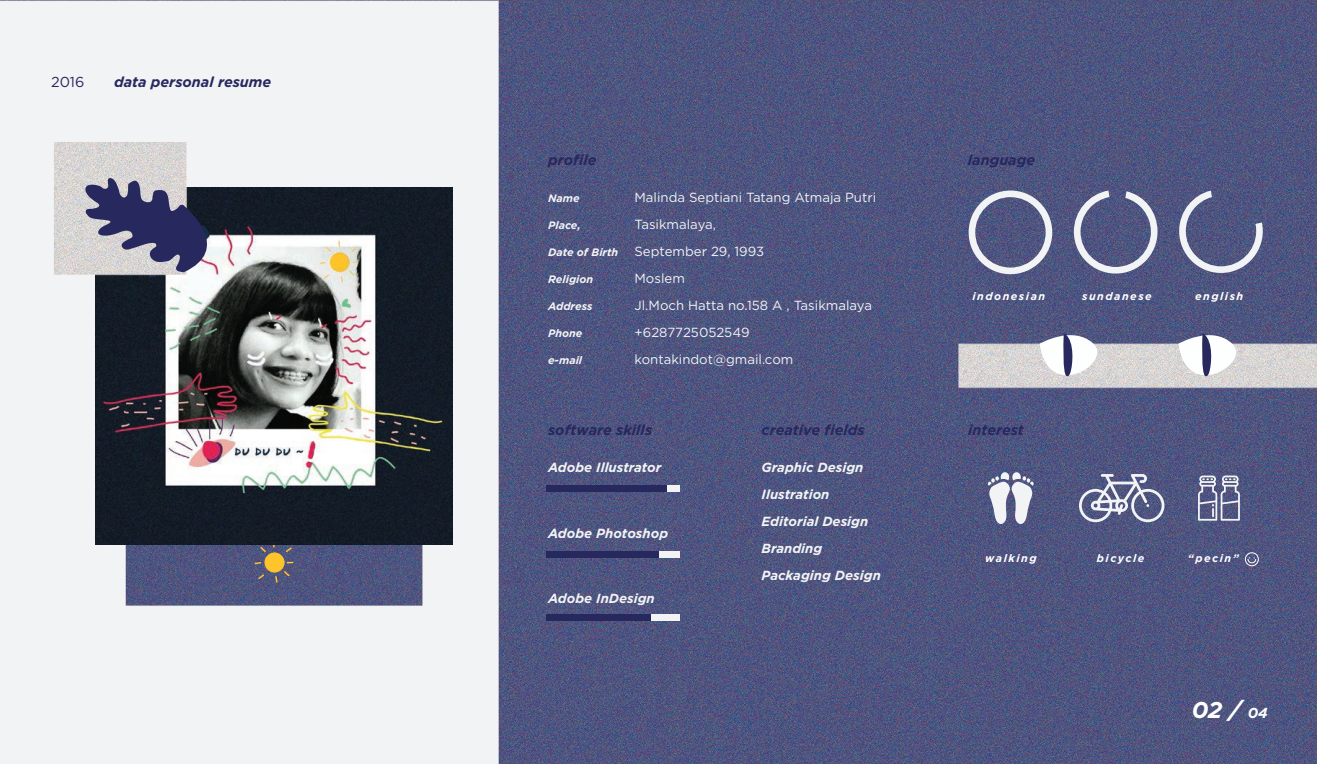
<style>
.page{position:relative;width:1317px;height:764px;background:#fff}
.page>*{position:absolute;margin:0;border:0;box-sizing:border-box;transform-origin:0 0}
.t1{font:italic 700 22.8px "Gotham";color:#fff}
.t2{font:italic 700 14.4px "Gotham";color:#27285e}
.t3{font:14.4px "Gotham";color:#27285e}
.t4{font:13.2px/27px "Gotham";color:#f2f3f4}
.t5{font:italic 700 13.2px/27px "Gotham";color:#f2f3f4}
.t6{font:italic 700 10.8px "Gotham";letter-spacing:.14em;color:#fff}
.t7{font:italic 700 10.8px "Gotham";color:#f2f3f4}
.s1{font-weight:700;font-style:italic;font-size:10.8px}
.s2{font-size:14.4px}
</style>
<div class="page">
<div style="left:0;top:0;width:590px;height:763px;background:#f2f3f4"></div>
<img style="left:0;top:0;width:455px;height:1px">
<img style="left:455px;top:0;width:861px;height:763px">
<img style="left:95px;top:151px;width:370px;height:497px">
<div style="left:264px;top:552px;width:20px;height:20px;border:1px solid #fec42b;border-radius:50%"></div>
<svg style="left:275px;top:575px;width:3px;height:7px"></svg>
<svg style="left:254px;top:561px;width:7px;height:3px"></svg>
<svg style="left:286px;top:561px;width:8px;height:2px"></svg>
<svg style="left:285px;top:547px;width:7px;height:5px"></svg>
<svg style="left:258px;top:573px;width:6px;height:6px"></svg>
<svg style="left:283px;top:570px;width:7px;height:6px"></svg>
<svg style="left:260px;top:546px;width:6px;height:6px"></svg>
<div style="left:265px;top:552px;width:19px;height:19px;background:#fec42b;border-radius:50%"></div>
<svg style="left:968px;top:190px;width:84px;height:84px"></svg>
<svg style="left:1179px;top:190px;width:83px;height:83px;background:#6a6f93"></svg>
<svg style="left:1073px;top:190px;width:84px;height:83px"></svg>
<div style="left:1244px;top:552px;width:14px;height:14px;border:1px solid #fff;border-radius:50%"></div>
<svg style="left:1247px;top:557px;width:9px;height:6px"></svg>
<img style="left:915px;top:300px;width:401px;height:130px">
<svg style="left:1039px;top:324px;width:74px;height:79px"></svg>
<svg style="left:1178px;top:324px;width:74px;height:79px"></svg>
<div style="left:546px;top:485px;width:133px;height:6px;background:#f2f3f4"></div>
<div style="left:546px;top:485px;width:121px;height:6px;background:#27285e"></div>
<div style="left:546px;top:550px;width:133px;height:7px;background:#f2f3f4"></div>
<div style="left:546px;top:550px;width:112px;height:7px;background:#27285e"></div>
<div style="left:546px;top:613px;width:133px;height:7px;background:#f2f3f4"></div>
<div style="left:546px;top:613px;width:104px;height:7px;background:#27285e"></div>
<svg style="left:987px;top:472px;width:46px;height:51px"></svg>
<svg style="left:1078px;top:474px;width:86px;height:48px"></svg>
<svg style="left:1197px;top:475px;width:42px;height:45px;background:#7f83a2"></svg>
<img style="left:95px;top:187px;width:357px;height:356px">
<img style="left:54px;top:142px;width:176px;height:175px">
<svg style="left:58px;top:156px;width:175px;height:116px;background:#9594a4"></svg>
<p class="t3" style="left:51px;top:73px;width:35px">2016</p>
<p class="t2" style="left:114px;top:72px;width:159px">data personal resume</p>
<p class="t2" style="left:548px;top:150px;width:50px">profile</p>
<p class="t2" style="left:967px;top:150px;width:69px">language</p>
<p class="t7" style="left:548px;top:191px;width:33px">Name</p>
<p class="t4" style="left:634px;top:184px;width:243px">Malinda Septiani Tatang Atmaja Putri</p>
<p class="t7" style="left:548px;top:218px;width:34px">Place,</p>
<p class="t4" style="left:548px;top:211px;width:218px;text-indent:86px">Tasikmalaya,<br><span class="s1">Date of Birth</span> September 29, 1993</p>
<p class="t7" style="left:548px;top:272px;width:47px">Religion</p>
<p class="t4" style="left:634px;top:264px;width:52px">Moslem</p>
<p class="t7" style="left:548px;top:299px;width:46px">Address</p>
<p class="t4" style="left:634px;top:291px;width:239px">Jl.Moch Hatta no.158 A , Tasikmalaya</p>
<p class="t7" style="left:548px;top:326px;width:36px">Phone</p>
<p class="t4" style="left:634px;top:318px;width:117px">+6287725052549</p>
<p class="t7" style="left:548px;top:352px;width:36px">e-mail</p>
<p class="t4" style="left:634px;top:345px;width:160px">kontakindot@gmail.com</p>
<p class="t2" style="left:548px;top:419px;width:106px">software skills</p>
<p class="t5" style="left:548px;top:453px;width:115px">Adobe Illustrator</p>
<p class="t5" style="left:548px;top:519px;width:122px">Adobe Photoshop</p>
<p class="t5" style="left:548px;top:584px;width:108px">Adobe InDesign</p>
<p class="t2" style="left:761px;top:419px;width:105px">creative fields</p>
<p class="t5" style="left:761px;top:453px;width:121px">Graphic Design<br>Ilustration<br>Editorial Design<br>Branding<br>Packaging Design</p>
<p class="t6" style="left:972px;top:289px;width:74px">indonesian</p>
<p class="t6" style="left:1082px;top:289px;width:71px">sundanese</p>
<p class="t6" style="left:1195px;top:289px;width:50px">english</p>
<p class="t2" style="left:968px;top:419px;width:57px">interest</p>
<p class="t6" style="left:985px;top:551px;width:53px">walking</p>
<p class="t6" style="left:1096px;top:551px;width:49px">bicycle</p>
<p class="t6" style="left:1187px;top:551px;width:53px">“pecin”</p>
<h1 class="t1" style="left:1191px;top:694px;width:77px">02 / <span class="s2">04</span></h1>
</div>
